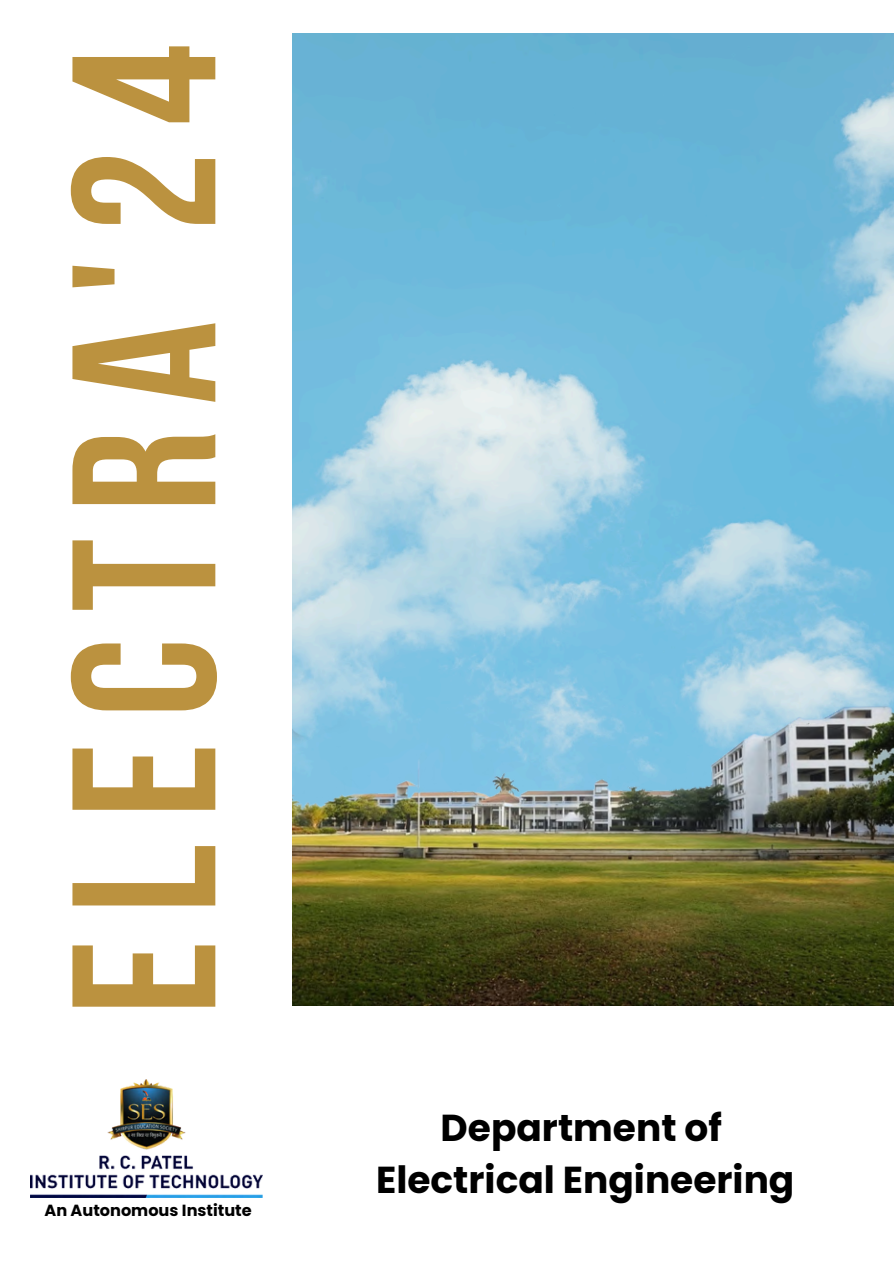
<style>
.page{position:relative;width:894px;height:1264px;background:#fff}
.page>*{position:absolute;margin:0;border:0;box-sizing:border-box;transform-origin:0 0}
.t1{font:204px "Bebas Neue Cyrillic";letter-spacing:.13em;color:#bb923f}
.t2{font:700 37.5px/51.8px "Poppins";color:#000;text-align:center}
.t3{font:700 16.05px "Poppins";color:#000}
</style>
<div class="page">
<img style="left:292px;top:34px;width:601px;height:666px">
<img style="left:292px;top:700px;width:601px;height:305px">
<img style="left:31px;top:1079px;width:231px;height:118px">
<p class="t1" style="left:62px;top:1014px;width:972px;rotate:-90deg">ELECTRA'24</p>
<p class="t3" style="left:44px;top:1199px;width:209px">An Autonomous Institute</p>
<p class="t2" style="left:376px;top:1101px;width:419px">Department of<br>Electrical Engineering</p>
</div>
